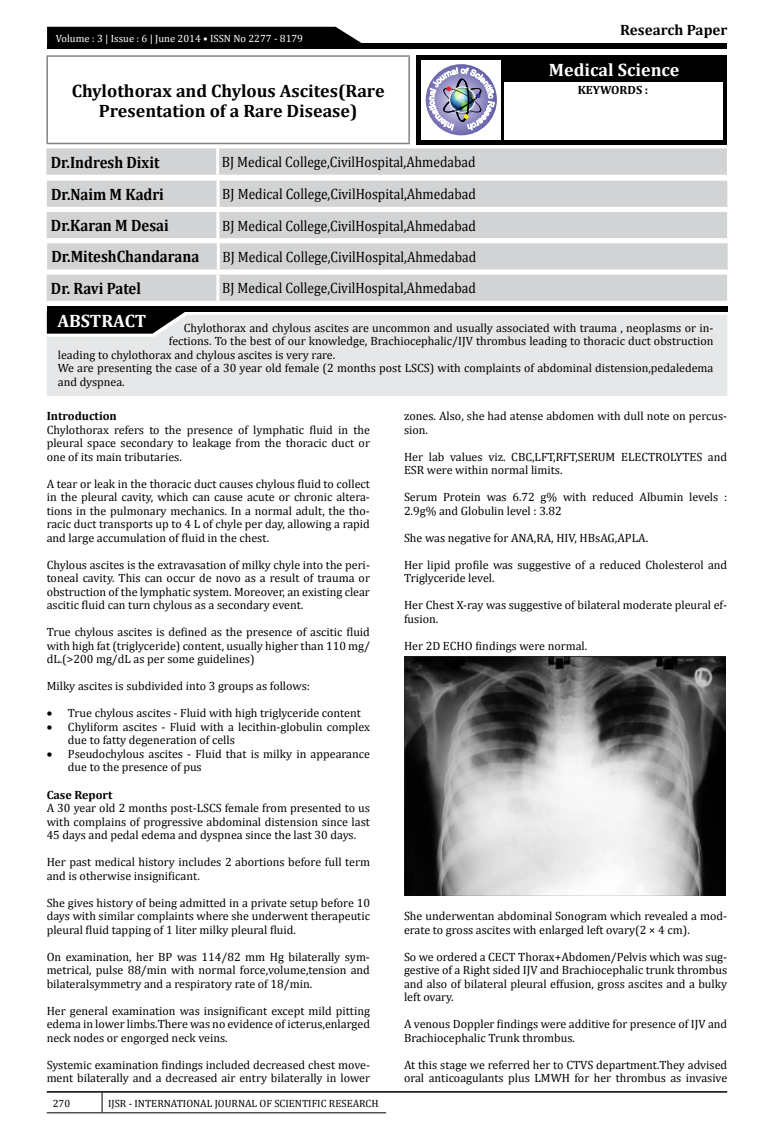
<style>
.page{position:relative;width:774px;height:1136px;background:#fff}
.page>*{position:absolute;margin:0;border:0;box-sizing:border-box;transform-origin:0 0}
.t1{font:700 18px/19.5px "Cambria";color:#000;text-align:center}
.t2{font:700 18px "Cambria";color:#fff}
.t3{font:700 16.5px "Cambria";color:#000;scale:.9 1}
.t4{font:15px "Cambria";color:#000;scale:.9 1}
.t5{font:700 15px "Cambria";color:#000}
.t6{font:12px/13.5px "Cambria";color:#000}
.t7{font:700 12px "Cambria";color:#000}
.t8{font:10.5px "Cambria";color:#000}
.t9{font:10.5px "Cambria";color:#fff}
</style>
<div class="page">
<hr style="left:47px;top:1090px;width:680px;height:2px;background:#000">
<svg style="left:102px;top:1092px;width:1px;height:20px"></svg>
<hr style="left:47px;top:1112px;width:55px;height:1px;background:#000">
<hr style="left:102px;top:1112px;width:284px;height:1px;background:#000">
<div style="left:47px;top:43px;width:680px;height:6px;background:#000"></div>
<div style="left:47px;top:27px;width:315px;height:16px;background:#000"></div>
<div style="left:416px;top:55px;width:311px;height:90px;background:#000"></div>
<div style="left:421px;top:60px;width:80px;height:79px;background:#fff"></div>
<svg style="left:426px;top:64px;width:71px;height:71px"></svg>
<img style="left:429px;top:68px;width:65px;height:62px">
<div style="left:504px;top:82px;width:219px;height:57px;background:#fff"></div>
<svg style="left:46px;top:148px;width:681px;height:153px;background:#d7d9da"></svg>
<hr style="left:216px;top:274px;width:3px;height:27px;background:#fff">
<svg style="left:47px;top:312px;width:138px;height:3px"></svg>
<div style="left:47px;top:315px;width:680px;height:81px;background:#e6e7e8"></div>
<div style="left:47px;top:306px;width:680px;height:6px;background:#000"></div>
<hr style="left:46px;top:55px;width:364px;height:2px;background:#808285">
<hr style="left:46px;top:57px;width:2px;height:86px;background:#808285">
<hr style="left:408px;top:57px;width:2px;height:86px;background:#808285">
<hr style="left:46px;top:143px;width:364px;height:1px;background:#808285">
<img style="left:404px;top:656px;width:322px;height:239px">
<p class="t9" style="left:56px;top:32px;width:249px">Volume : 3 | Issue : 6 | June 2014 • ISSN No 2277 - 8179</p>
<p class="t5" style="left:620px;top:20px;width:109px">Research Paper</p>
<h1 class="t2" style="left:549px;top:57px;width:132px">Medical Science</h1>
<h1 class="t1" style="left:72px;top:80px;width:314px">Chylothorax and Chylous Ascites(Rare<br>Presentation of a Rare Disease)</h1>
<p class="t7" style="left:578px;top:82px;width:72px">KEYWORDS :</p>
<h2 class="t3" style="left:51px;top:150px;width:122px">Dr.Indresh Dixit</h2>
<p class="t4" style="left:222px;top:153px;width:283px">BJ Medical College,CivilHospital,Ahmedabad</p>
<h2 class="t3" style="left:51px;top:182px;width:127px">Dr.Naim M Kadri</h2>
<p class="t4" style="left:222px;top:185px;width:283px">BJ Medical College,CivilHospital,Ahmedabad</p>
<h2 class="t3" style="left:51px;top:214px;width:132px">Dr.Karan M Desai</h2>
<p class="t4" style="left:222px;top:216px;width:283px">BJ Medical College,CivilHospital,Ahmedabad</p>
<h2 class="t3" style="left:51px;top:245px;width:166px">Dr.MiteshChandarana</h2>
<p class="t4" style="left:223px;top:248px;width:283px">BJ Medical College,CivilHospital,Ahmedabad</p>
<h2 class="t3" style="left:51px;top:276px;width:102px">Dr. Ravi Patel</h2>
<p class="t4" style="left:222px;top:279px;width:283px">BJ Medical College,CivilHospital,Ahmedabad</p>
<h1 class="t2" style="left:57px;top:308px;width:91px">ABSTRACT</h1>
<p class="t6" style="left:184px;top:321px;width:531px">Chylothorax and chylous ascites are uncommon and usually associated with trauma , neoplasms or in-</p>
<p class="t6" style="left:169px;top:334px;width:546px">fections. To the best of our knowledge, Brachiocephalic/IJV thrombus leading to thoracic duct obstruction</p>
<p class="t6" style="left:58px;top:348px;width:279px">leading to chylothorax and chylous ascites is very rare.</p>
<p class="t6" style="left:58px;top:361px;width:657px">We are presenting the case of a 30 year old female (2 months post LSCS) with complaints of abdominal distension,pedaledema</p>
<p class="t6" style="left:58px;top:375px;width:68px">and dyspnea.</p>
<p class="t7" style="left:47px;top:407px;width:72px">Introduction</p>
<p class="t6" style="left:47px;top:423px;width:325px;text-align:justify">Chylothorax refers to the presence of lymphatic fluid in the pleural space secondary to leakage from the thoracic duct or one of its main tributaries.</p>
<p class="t6" style="left:47px;top:477px;width:325px;text-align:justify">A tear or leak in the thoracic duct causes chylous fluid to collect in the pleural cavity, which can cause acute or chronic altera&shy;tions in the pulmonary mechanics. In a normal adult, the tho&shy;racic duct transports up to 4 L of chyle per day, allowing a rapid and large accumulation of fluid in the chest.</p>
<p class="t6" style="left:47px;top:558px;width:325px;text-align:justify">Chylous ascites is the extravasation of milky chyle into the peri&shy;toneal cavity. This can occur de novo as a result of trauma or obstruction of the lymphatic system. Moreover, an existing clear ascitic fluid can turn chylous as a secondary event.</p>
<p class="t6" style="left:47px;top:625px;width:325px;text-align:justify">True chylous ascites is defined as the presence of ascitic fluid with high fat (triglyceride) content, usually higher than 110 mg/ dL.(&gt;200 mg/dL as per some guidelines)</p>
<p class="t6" style="left:47px;top:679px;width:265px">Milky ascites is subdivided into 3 groups as follows:</p>
<p class="t6" style="left:47px;top:706px;width:316px">• True chylous ascites - Fluid with high triglyceride content</p>
<p class="t6" style="left:68px;top:720px;width:303px;text-indent:-21px">• Chyliform ascites - Fluid with a lecithin-globulin complex due to fatty degeneration of cells</p>
<p class="t6" style="left:68px;top:747px;width:304px;text-indent:-21px">• Pseudochylous ascites - Fluid that is milky in appearance due to the presence of pus</p>
<p class="t7" style="left:47px;top:785px;width:67px">Case Report</p>
<p class="t6" style="left:47px;top:801px;width:325px;text-align:justify">A 30 year old 2 months post-LSCS female from presented to us with complains of progressive abdominal distension since last 45 days and pedal edema and dyspnea since the last 30 days.</p>
<p class="t6" style="left:47px;top:855px;width:325px">Her past medical history includes 2 abortions before full term and is otherwise insignificant.</p>
<p class="t6" style="left:47px;top:895px;width:325px;text-align:justify">She gives history of being admitted in a private setup before 10 days with similar complaints where she underwent therapeutic pleural fluid tapping of 1 liter milky pleural fluid.</p>
<p class="t6" style="left:47px;top:949px;width:325px;text-align:justify">On examination, her BP was 114/82 mm Hg bilaterally sym&shy;metrical, pulse 88/min with normal force,volume,tension and bilateralsymmetry and a respiratory rate of 18/min.</p>
<p class="t6" style="left:47px;top:1003px;width:325px;text-align:justify">Her general examination was insignificant except mild pitting edema in lower limbs.There was no evidence of icterus,enlarged neck nodes or engorged neck veins.</p>
<p class="t6" style="left:47px;top:1057px;width:325px">Systemic examination findings included decreased chest move&shy;ment bilaterally and a decreased air entry bilaterally in lower</p>
<p class="t8" style="left:53px;top:1096px;width:19px">270</p>
<p class="t8" style="left:108px;top:1096px;width:272px">IJSR - INTERNATIONAL JOURNAL OF SCIENTIFIC RESEARCH</p>
<p class="t6" style="left:404px;top:409px;width:325px">zones. Also, she had atense abdomen with dull note on percus&shy;sion.</p>
<p class="t6" style="left:404px;top:450px;width:325px">Her lab values viz. CBC,LFT,RFT,SERUM ELECTROLYTES and<br>ESR were within normal limits.</p>
<p class="t6" style="left:404px;top:490px;width:325px">Serum Protein was 6.72 g% with reduced Albumin levels :<br>2.9g% and Globulin level : 3.82</p>
<p class="t6" style="left:404px;top:531px;width:246px">She was negative for ANA,RA, HIV, HBsAG,APLA.</p>
<p class="t6" style="left:404px;top:558px;width:325px">Her lipid profile was suggestive of a reduced Cholesterol and<br>Triglyceride level.</p>
<p class="t6" style="left:404px;top:598px;width:325px">Her Chest X-ray was suggestive of bilateral moderate pleural ef&shy;fusion.</p>
<p class="t6" style="left:404px;top:639px;width:185px">Her 2D ECHO findings were normal.</p>
<p class="t6" style="left:404px;top:909px;width:325px">She underwentan abdominal Sonogram which revealed a mod&shy;erate to gross ascites with enlarged left ovary(2 × 4 cm).</p>
<p class="t6" style="left:404px;top:949px;width:325px;text-align:justify">So we ordered a CECT Thorax+Abdomen/Pelvis which was sug&shy;gestive of a Right sided IJV and Brachiocephalic trunk thrombus and also of bilateral pleural effusion, gross ascites and a bulky left ovary.</p>
<p class="t6" style="left:404px;top:1017px;width:325px">A venous Doppler findings were additive for presence of IJV and<br>Brachiocephalic Trunk thrombus.</p>
<p class="t6" style="left:404px;top:1057px;width:325px">At this stage we referred her to CTVS department.They advised oral anticoagulants plus LMWH for her thrombus as invasive</p>
</div>
